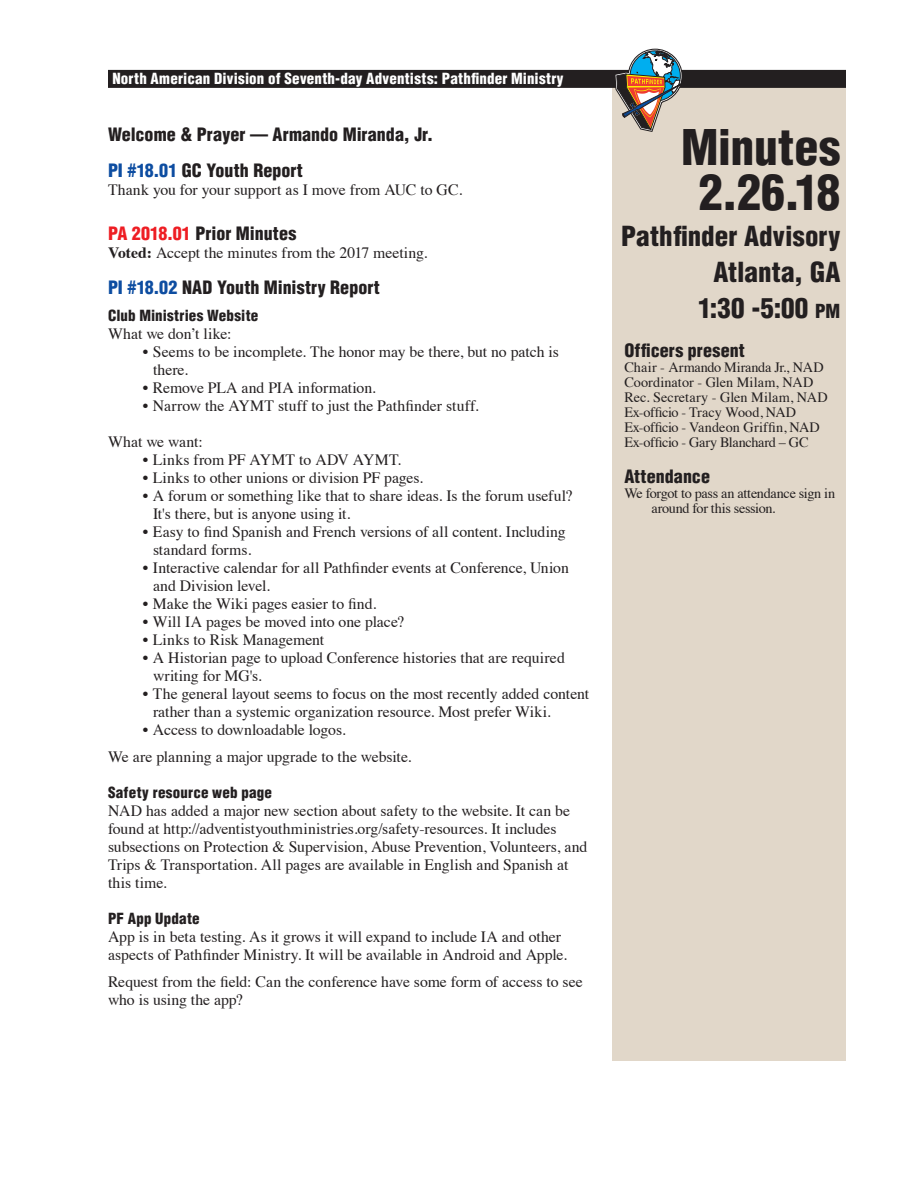
<style>
.page{position:relative;width:918px;height:1188px;background:#fff}
.page>*{position:absolute;margin:0;border:0;box-sizing:border-box;transform-origin:0 0}
.Headline_32_30{font:900 condensed 48px "Helvetica";color:#231f20}
.Subhead_location_18{font:900 condensed 27px "Helvetica";letter-spacing:.005em;color:#231f20}
.Subhead_2_12_12{font:900 condensed 18px "Helvetica";letter-spacing:.005em;color:#231f20}
.Indent_1_10_5_12{font:15.75px/18px "Times";letter-spacing:-.005em;color:#231f20}
.BT_10_5_12_flush{font:15.75px/18px "Times";letter-spacing:-.005em;color:#231f20}
.BT_10_5_12_flush_no{font:15.75px "Times";letter-spacing:-.005em;color:#231f20}
.t1{font:900 condensed 15px "Helvetica";letter-spacing:.015em;color:#fff}
.Subhead_3_10_12{font:900 condensed 15px "Helvetica";letter-spacing:.015em;color:#231f20}
.Indent_S1_9_5_10{font:14.25px/15px "Times";letter-spacing:-.01em;color:#231f20}
.Indent_S1_9_5_10-2{font:14.25px "Times";letter-spacing:.01em;color:#231f20}
.s1{color:#0d4da1}
.s2{color:#ee1d23}
.s3{font-weight:700}
.s4{font-size:18.9px}
</style>
<div class="page">
<div style="left:612px;top:85px;width:233px;height:976px;background:#e1d7c9"></div>
<div style="left:108px;top:70px;width:738px;height:18px;background:#231f20"></div>
<svg style="left:614px;top:49px;width:70px;height:83px"></svg>
<p class="t1" style="left:112px;top:69px;width:453px">North American Division of Seventh-day Adventists: Pathfinder Ministry</p>
<p class="Subhead_2_12_12" style="left:108px;top:123px;width:327px">Welcome &amp; Prayer — Armando Miranda, Jr.</p>
<p class="Subhead_2_12_12" style="left:108px;top:159px;width:196px"><span class="s1">PI #18.01</span> GC Youth Report</p>
<p class="BT_10_5_12_flush" style="left:108px;top:179px;width:356px">Thank you for your support as I move from AUC to GC.</p>
<p class="Subhead_2_12_12" style="left:108px;top:222px;width:190px"><span class="s2">PA 2018.01</span> Prior Minutes</p>
<p class="BT_10_5_12_flush_no" style="left:108px;top:238px;width:321px"><span class="s3">Voted:</span> Accept the minutes from the 2017 meeting.</p>
<p class="Subhead_2_12_12" style="left:108px;top:276px;width:273px"><span class="s1">PI #18.02</span> NAD Youth Ministry Report</p>
<p class="Subhead_3_10_12" style="left:108px;top:306px;width:152px">Club Ministries Website</p>
<p class="BT_10_5_12_flush_no" style="left:108px;top:319px;width:125px">What we don’t like:</p>
<p class="Indent_1_10_5_12" style="left:153px;top:341px;width:408px;text-indent:-10px">• Seems to be incomplete. The honor may be there, but no patch is there.</p>
<p class="Indent_1_10_5_12" style="left:143px;top:377px;width:234px">• Remove PLA and PIA information.</p>
<p class="Indent_1_10_5_12" style="left:143px;top:395px;width:337px">• Narrow the AYMT stuff to just the Pathfinder stuff.</p>
<p class="BT_10_5_12_flush_no" style="left:108px;top:427px;width:96px">What we want:</p>
<p class="Indent_1_10_5_12" style="left:143px;top:449px;width:260px">• Links from PF AYMT to ADV AYMT.</p>
<p class="Indent_1_10_5_12" style="left:143px;top:467px;width:282px">• Links to other unions or division PF pages.</p>
<p class="Indent_1_10_5_12" style="left:153px;top:485px;width:421px;text-indent:-10px">• A forum or something like that to share ideas. Is the forum useful?<br>It's there, but is anyone using it.</p>
<p class="Indent_1_10_5_12" style="left:153px;top:521px;width:414px;text-indent:-10px">• Easy to find Spanish and French versions of all content. Including standard forms.</p>
<p class="Indent_1_10_5_12" style="left:153px;top:557px;width:417px;text-indent:-10px">• Interactive calendar for all Pathfinder events at Conference, Union and Division level.</p>
<p class="Indent_1_10_5_12" style="left:143px;top:593px;width:235px">• Make the Wiki pages easier to find.</p>
<p class="Indent_1_10_5_12" style="left:143px;top:611px;width:263px">• Will IA pages be moved into one place?</p>
<p class="Indent_1_10_5_12" style="left:143px;top:629px;width:183px">• Links to Risk Management</p>
<p class="Indent_1_10_5_12" style="left:153px;top:647px;width:413px;text-indent:-10px">• A Historian page to upload Conference histories that are required writing for MG's.</p>
<p class="Indent_1_10_5_12" style="left:153px;top:683px;width:438px;text-indent:-10px">• The general layout seems to focus on the most recently added content rather than a systemic organization resource. Most prefer Wiki.</p>
<p class="Indent_1_10_5_12" style="left:143px;top:719px;width:204px">• Access to downloadable logos.</p>
<p class="BT_10_5_12_flush" style="left:108px;top:746px;width:305px">We are planning a major upgrade to the website.</p>
<p class="Subhead_3_10_12" style="left:108px;top:783px;width:165px">Safety resource web page</p>
<p class="BT_10_5_12_flush" style="left:108px;top:800px;width:481px">NAD has added a major new section about safety to the website. It can be found at http://adventistyouthministries.org/safety-resources. It includes subsections on Protection &amp; Supervision, Abuse Prevention, Volunteers, and Trips &amp; Transportation. All pages are available in English and Spanish at this time.</p>
<p class="Subhead_3_10_12" style="left:108px;top:909px;width:93px">PF App Update</p>
<p class="BT_10_5_12_flush" style="left:108px;top:926px;width:460px">App is in beta testing. As it grows it will expand to include IA and other aspects of Pathfinder Ministry. It will be available in Android and Apple.</p>
<p class="BT_10_5_12_flush" style="left:108px;top:971px;width:476px">Request from the field: Can the conference have some form of access to see who is using the app?</p>
<p class="Headline_32_30" style="left:681px;top:118px;width:161px">Minutes</p>
<p class="Headline_32_30" style="left:699px;top:163px;width:143px">2.26.18</p>
<p class="Subhead_location_18" style="left:621px;top:220px;width:221px">Pathfinder Advisory</p>
<p class="Subhead_location_18" style="left:713px;top:256px;width:128px">Atlanta, GA</p>
<p class="Subhead_location_18" style="left:698px;top:292px;width:144px">1:30 -5:00 <span class="s4">pm</span></p>
<p class="Subhead_2_12_12" style="left:624px;top:339px;width:122px">Officers present</p>
<p class="Indent_S1_9_5_10" style="left:624px;top:358px;width:201px">Chair - Armando Miranda Jr., NAD</p>
<p class="Indent_S1_9_5_10" style="left:624px;top:373px;width:190px">Coordinator - Glen Milam, NAD</p>
<p class="Indent_S1_9_5_10-2" style="left:624px;top:383px;width:205px">Rec. Secretary - Glen Milam, NAD</p>
<p class="Indent_S1_9_5_10" style="left:624px;top:403px;width:173px">Ex-officio - Tracy Wood, NAD</p>
<p class="Indent_S1_9_5_10" style="left:624px;top:418px;width:197px">Ex-officio - Vandeon Griffin, NAD</p>
<p class="Indent_S1_9_5_10" style="left:624px;top:433px;width:186px">Ex-officio - Gary Blanchard – GC</p>
<p class="Subhead_2_12_12" style="left:624px;top:465px;width:87px">Attendance</p>
<p class="Indent_S1_9_5_10" style="left:651px;top:484px;width:185px;text-indent:-27px">We forgot to pass an attendance sign in around for this session.</p>
</div>
